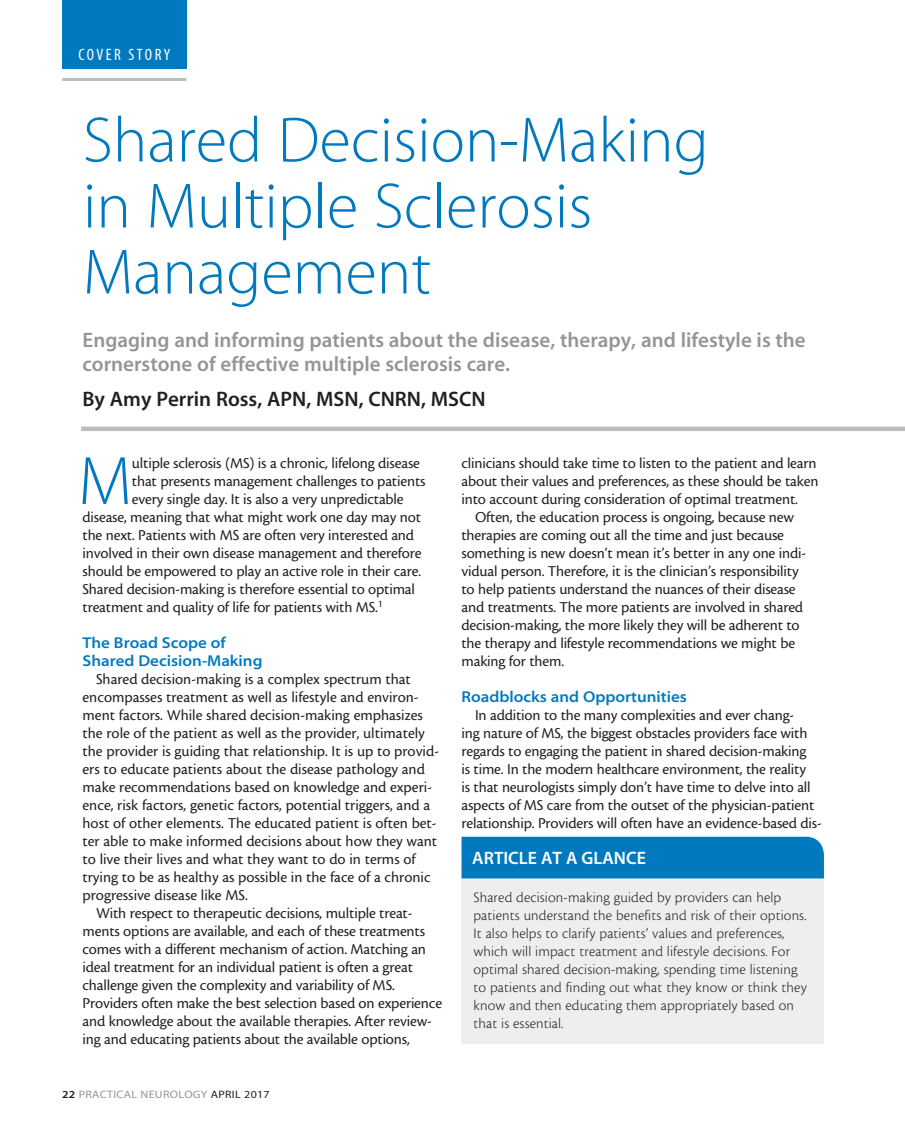
<style>
.page{position:relative;width:905px;height:1134px;background:#fff}
.page>*{position:absolute;margin:0;border:0;box-sizing:border-box;transform-origin:0 0}
.body_first{font:69.15px "Myriad MM 215 600";color:#0079bf}
.headline{font:64.5px/66px "Myriad MM 215 600";color:#0079bf}
.deck{font:21px/24px "Myriad MM 565 600";color:#939598}
.author{font:21px "Myriad MM 565 600";color:#231f20}
.sidebar_h1{font:18px "Myriad MM 565 600";color:#fff}
.t1{font:16.5px "Myriad MM 400 300";letter-spacing:.15em;color:#fff}
.body{font:15.75px/18px "Cronos MM 408 10";letter-spacing:-.01em;color:#231f20}
.body_first-2{font:15.75px "Cronos MM 408 10";letter-spacing:-.01em;color:#231f20}
.Subhead_2{font:15.75px/18px "Myriad MM 565 700";color:#0079bf}
.sidebar_body{font:15px/18px "Cronos MM 250 10";letter-spacing:.01em;color:#231f20}
.t2{font:10.8px "Myriad MM 400 600";letter-spacing:.025em;color:#939598;scale:1.11 1}
.s1{font-family:"Myriad MM 565 600";color:#231f20}
.s2{color:#231f20}
</style>
<div class="page">
<div style="left:62px;top:0;width:124px;height:69px;background:#0079bf"></div>
<hr style="left:62px;top:78px;width:124px;height:3px;background:#bcbdc0">
<hr style="left:81px;top:427px;width:823px;height:4px;background:#bcbdc0">
<div style="left:461px;top:878px;width:363px;height:166px;background:#eeeeef"></div>
<div style="left:461px;top:837px;width:363px;height:41px;background:#0079bf"></div>
<p class="t1" style="left:78px;top:46px;width:93px">COVER STORY</p>
<p class="headline" style="left:83px;top:110px;width:627px">Shared Decision-Making in Multiple Sclerosis<br>Management</p>
<p class="deck" style="left:82px;top:329px;width:724px">Engaging and informing patients about the disease, therapy, and lifestyle is the cornerstone of effective multiple sclerosis care.</p>
<p class="author" style="left:82px;top:389px;width:404px">By Amy Perrin Ross, APN, MSN, CNRN, MSCN</p>
<p class="body_first" style="left:78px;top:447px;width:55px">M</p>
<p class="body_first-2" style="left:132px;top:455px;width:289px">ultiple sclerosis (MS) is a chronic, lifelong disease</p>
<p class="body_first-2" style="left:132px;top:473px;width:295px">that presents management challenges to patients</p>
<p class="body_first-2" style="left:132px;top:491px;width:273px">every single day. It is also a very unpredictable</p>
<p class="body_first-2" style="left:82px;top:509px;width:340px">disease, meaning that what might work one day may not</p>
<p class="body_first-2" style="left:82px;top:527px;width:333px">the next. Patients with MS are often very interested and</p>
<p class="body_first-2" style="left:82px;top:545px;width:340px">involved in their own disease management and therefore</p>
<p class="body_first-2" style="left:82px;top:563px;width:340px">should be empowered to play an active role in their care.</p>
<p class="body_first-2" style="left:82px;top:581px;width:334px">Shared decision-making is therefore essential to optimal</p>
<p class="body_first-2" style="left:82px;top:599px;width:302px">treatment and quality of life for patients with MS.<sup>1</sup></p>
<p class="Subhead_2" style="left:82px;top:635px;width:181px">The Broad Scope of<br>Shared Decision-Making</p>
<p class="body" style="left:82px;top:670px;width:358px;text-indent:14px">Shared decision-making is a complex spectrum that encompasses treatment as well as lifestyle and environ&shy;ment factors. While shared decision-making emphasizes the role of the patient as well as the provider, ultimately the provider is guiding that relationship. It is up to provid&shy;ers to educate patients about the disease pathology and make recommendations based on knowledge and experi&shy;ence, risk factors, genetic factors, potential triggers, and a host of other elements. The educated patient is often bet&shy;ter able to make informed decisions about how they want to live their lives and what they want to do in terms of trying to be as healthy as possible in the face of a chronic progressive disease like MS.</p>
<p class="body" style="left:82px;top:904px;width:361px;text-indent:14px">With respect to therapeutic decisions, multiple treat&shy;ments options are available, and each of these treatments comes with a different mechanism of action. Matching an ideal treatment for an individual patient is often a great challenge given the complexity and variability of MS.<br>Providers often make the best selection based on experience and knowledge about the available therapies. After review&shy;ing and educating patients about the available options,</p>
<p class="t2" style="left:62px;top:1089px;width:188px"><span class="s1">22</span> PRACTICAL NEUROLOGY <span class="s2">APRIL 2017</span></p>
<p class="body" style="left:461px;top:454px;width:358px">clinicians should take time to listen to the patient and learn about their values and preferences, as these should be taken into account during consideration of optimal treatment.</p>
<p class="body" style="left:461px;top:508px;width:346px;text-indent:14px">Often, the education process is ongoing, because new therapies are coming out all the time and just because something is new doesn’t mean it’s better in any one indi&shy;vidual person. Therefore, it is the clinician’s responsibility to help patients understand the nuances of their disease and treatments. The more patients are involved in shared decision-making, the more likely they will be adherent to the therapy and lifestyle recommendations we might be making for them.</p>
<p class="Subhead_2" style="left:461px;top:689px;width:227px">Roadblocks and Opportunities</p>
<p class="body" style="left:461px;top:706px;width:362px;text-indent:14px">In addition to the many complexities and ever chang-<br>ing nature of MS, the biggest obstacles providers face with regards to engaging the patient in shared decision-making<br>is time. In the modern healthcare environment, the reality<br>is that neurologists simply don’t have time to delve into all aspects of MS care from the outset of the physician-patient relationship. Providers will often have an evidence-based dis-</p>
<p class="sidebar_h1" style="left:472px;top:850px;width:175px">ARTICLE AT A GLANCE</p>
<p class="sidebar_body" style="left:473px;top:888px;width:335px">Shared decision-making guided by providers can help patients understand the benefits and risk of their options.<br>It also helps to clarify patients’ values and preferences, which will impact treatment and lifestyle decisions. For optimal shared decision-making, spending time listening to patients and finding out what they know or think they know and then educating them appropriately based on that is essential.</p>
</div>
